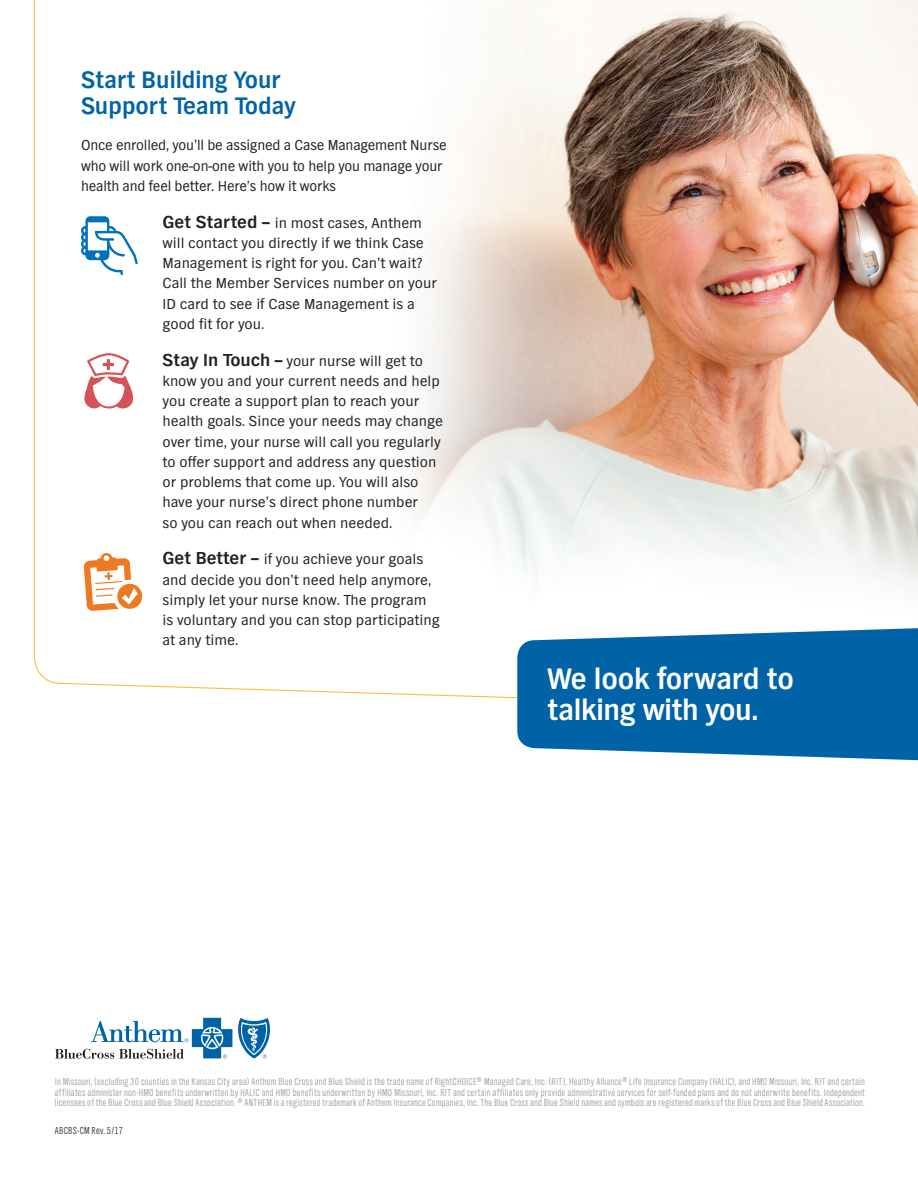
<style>
.page{position:relative;width:918px;height:1188px;background:#fff}
.page>*{position:absolute;margin:0;border:0;box-sizing:border-box;transform-origin:0 0}
.t1{font:700 30.75px/31.5px "TV Nord EFOP";letter-spacing:-.01em;color:#fff}
.t2{font:700 24.75px/25.5px "TV Nord EFOP";color:#0163a7}
.t3{font:15px/20.2px "TV Nord EFOP";color:#231f20;scale:1.05 1}
.t4{font:15px/20.2px "TV Nord EFOP";color:#231f20}
.t5{font:10.5px/10.5px "TV Nord EFOP Light Con";letter-spacing:.025em;color:#939598;text-align:justify;scale:.95 1}
.t6{font:10.5px "TV Nord EFOP Light Con";letter-spacing:.03em;color:#231f20;scale:.95 1}
.s1{font-weight:700;font-size:18px}
</style>
<div class="page">
<img style="left:705px;top:0;width:213px;height:588px">
<svg style="left:238px;top:1018px;width:32px;height:40px"></svg>
<svg style="left:55px;top:1018px;width:177px;height:41px"></svg>
<svg style="left:33px;top:0;width:672px;height:699px"></svg>
<svg style="left:517px;top:624px;width:401px;height:137px;background:#2277b2"></svg>
<svg style="left:83px;top:353px;width:51px;height:56px"></svg>
<svg style="left:84px;top:553px;width:59px;height:58px"></svg>
<svg style="left:81px;top:216px;width:57px;height:59px"></svg>
<h2 class="t2" style="left:81px;top:68px;width:216px">Start Building Your<br>Support Team Today</h2>
<h3 class="t4" style="left:81px;top:136px;width:367px">Once enrolled, you’ll be assigned a Case Management Nurse who will work one-on-one with you to help you manage your health and feel better. Here’s how it works</h3>
<h3 class="t3" style="left:163px;top:213px;width:263px"><span class="s1">Get Started –</span> in most cases, Anthem will contact you directly if we think Case Management is right for you. Can’t wait?<br>Call the Member Services number on your ID card to see if Case Management is a good fit for you.</h3>
<p class="t3" style="left:163px;top:351px;width:269px"><span class="s1">Stay In Touch –</span> your nurse will get to know you and your current needs and help you create a support plan to reach your health goals. Since your needs may change over time, your nurse will call you regularly to offer support and address any question or problems that come up. You will also have your nurse’s direct phone number<br>so you can reach out when needed.</p>
<h3 class="t3" style="left:163px;top:550px;width:265px"><span class="s1">Get Better –</span> if you achieve your goals and decide you don’t need help anymore, simply let your nurse know. The program is voluntary and you can stop participating at any time.</h3>
<h1 class="t1" style="left:548px;top:663px;width:248px">We look forward to talking with you.</h1>
<p class="t5" style="left:55px;top:1077px;width:854px">In Missouri, (excluding 30 counties in the Kansas City area) Anthem Blue Cross and Blue Shield is the trade name of RightCHOICE® Managed Care, Inc. (RIT), Healthy Alliance® Life Insurance Company (HALIC), and HMO Missouri, Inc. RIT and certain affiliates administer non-HMO benefits underwritten by HALIC and HMO benefits underwritten by HMO Missouri, Inc. RIT and certain affiliates only provide administrative services for self-funded plans and do not underwrite benefits. Independent licensees of the Blue Cross and Blue Shield Association. ® ANTHEM is a registered trademark of Anthem Insurance Companies, Inc. The Blue Cross and Blue Shield names and symbols are registered marks of the Blue Cross and Blue Shield Association.</p>
<p class="t6" style="left:55px;top:1125px;width:73px">ABCBS-CM Rev. 5/17</p>
</div>
